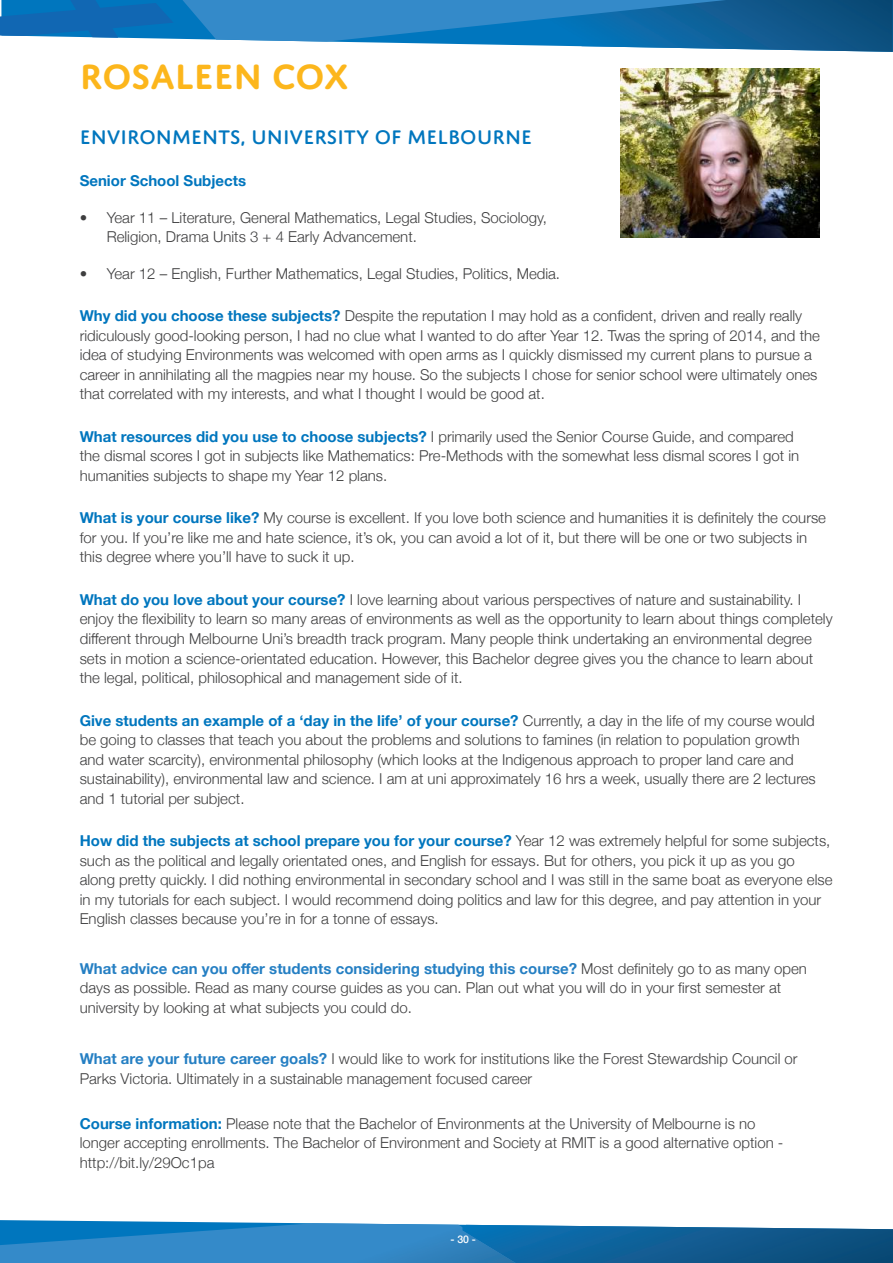
<style>
.page{position:relative;width:893px;height:1263px;background:#fff}
.page>*{position:absolute;margin:0;border:0;box-sizing:border-box;transform-origin:0 0}
.t1{font:600 37.5px "Domus Titling";color:#fcb61c}
.t2{font:500 21px "Domus Titling";color:#0076be}
.t3{font:300 15px/19.5px "Helvetica Neue";color:#3e3e3f}
.t4{font:700 15px "Helvetica Neue";color:#0076be}
.t5{font:500 10.5px "Helvetica Neue";color:#fff}
.s1{font-weight:700;color:#0076be}
.s2{font-weight:700;color:#257fc3}
</style>
<div class="page">
<svg style="left:351px;top:42px;width:137px;height:3px"></svg>
<img style="left:488px;top:0;width:405px;height:52px">
<svg style="left:0;top:0;width:845px;height:42px"></svg>
<svg style="left:0;top:1220px;width:480px;height:43px"></svg>
<img style="left:462px;top:1225px;width:431px;height:38px">
<img style="left:318px;top:1228px;width:217px;height:35px">
<img style="left:621px;top:68px;width:199px;height:169px">
<h1 class="t1" style="left:80px;top:54px;width:271px">ROSALEEN COX</h1>
<h2 class="t2" style="left:80px;top:125px;width:454px">ENVIRONMENTS, UNIVERSITY OF MELBOURNE</h2>
<p class="t4" style="left:80px;top:169px;width:168px">Senior School Subjects</p>
<p class="t3" style="left:107px;top:207px;width:442px;text-indent:-27px">• Year 11 – Literature, General Mathematics, Legal Studies, Sociology,<br>Religion, Drama Units 3 + 4 Early Advancement.</p>
<p class="t3" style="left:80px;top:263px;width:482px">• Year 12 – English, Further Mathematics, Legal Studies, Politics, Media.</p>
<p class="t3" style="left:80px;top:305px;width:742px"><span class="s1">Why did you choose these subjects?</span> Despite the reputation I may hold as a confident, driven and really really ridiculously good-looking person, I had no clue what I wanted to do after Year 12. Twas the spring of 2014, and the idea of studying Environments was welcomed with open arms as I quickly dismissed my current plans to pursue a career in annihilating all the magpies near my house. So the subjects I chose for senior school were ultimately ones that correlated with my interests, and what I thought I would be good at.</p>
<p class="t3" style="left:80px;top:426px;width:721px"><span class="s1">What resources did you use to choose subjects?</span> I primarily used the Senior Course Guide, and compared the dismal scores I got in subjects like Mathematics: Pre-Methods with the somewhat less dismal scores I got in humanities subjects to shape my Year 12 plans.</p>
<p class="t3" style="left:80px;top:507px;width:748px"><span class="s1">What is your course like?</span> My course is excellent. If you love both science and humanities it is definitely the course for you. If you’re like me and hate science, it’s ok, you can avoid a lot of it, but there will be one or two subjects in this degree where you’ll have to suck it up.</p>
<p class="t3" style="left:80px;top:589px;width:754px"><span class="s1">What do you love about your course?</span> I love learning about various perspectives of nature and sustainability. I enjoy the flexibility to learn so many areas of environments as well as the opportunity to learn about things completely different through Melbourne Uni’s breadth track program. Many people think undertaking an environmental degree sets in motion a science-orientated education. However, this Bachelor degree gives you the chance to learn about the legal, political, philosophical and management side of it.</p>
<p class="t3" style="left:80px;top:709px;width:738px"><span class="s1">Give students an example of a ‘day in the life’ of your course?</span> Currently, a day in the life of my course would be going to classes that teach you about the problems and solutions to famines (in relation to population growth and water scarcity), environmental philosophy (which looks at the Indigenous approach to proper land care and sustainability), environmental law and science. I am at uni approximately 16 hrs a week, usually there are 2 lectures and 1 tutorial per subject.</p>
<p class="t3" style="left:80px;top:830px;width:754px"><span class="s1">How did the subjects at school prepare you for your course?</span> Year 12 was extremely helpful for some subjects, such as the political and legally orientated ones, and English for essays. But for others, you pick it up as you go along pretty quickly. I did nothing environmental in secondary school and I was still in the same boat as everyone else in my tutorials for each subject. I would recommend doing politics and law for this degree, and pay attention in your English classes because you’re in for a tonne of essays.</p>
<p class="t3" style="left:80px;top:957px;width:729px"><span class="s2">What advice can you offer students considering studying this course?</span> Most definitely go to as many open days as possible. Read as many course guides as you can. Plan out what you will do in your first semester at university by looking at what subjects you could do.</p>
<p class="t3" style="left:80px;top:1048px;width:719px"><span class="s2">What are your future career goals?</span> I would like to work for institutions like the Forest Stewardship Council or<br>Parks Victoria. Ultimately in a sustainable management focused career</p>
<p class="t3" style="left:80px;top:1112px;width:705px"><span class="s1">Course information:</span> Please note that the Bachelor of Environments at the University of Melbourne is no longer accepting enrollments. The Bachelor of Environment and Society at RMIT is a good alternative option - http://bit.ly/29Oc1pa</p>
<p class="t5" style="left:450px;top:1231px;width:27px">- 30 -</p>
</div>
